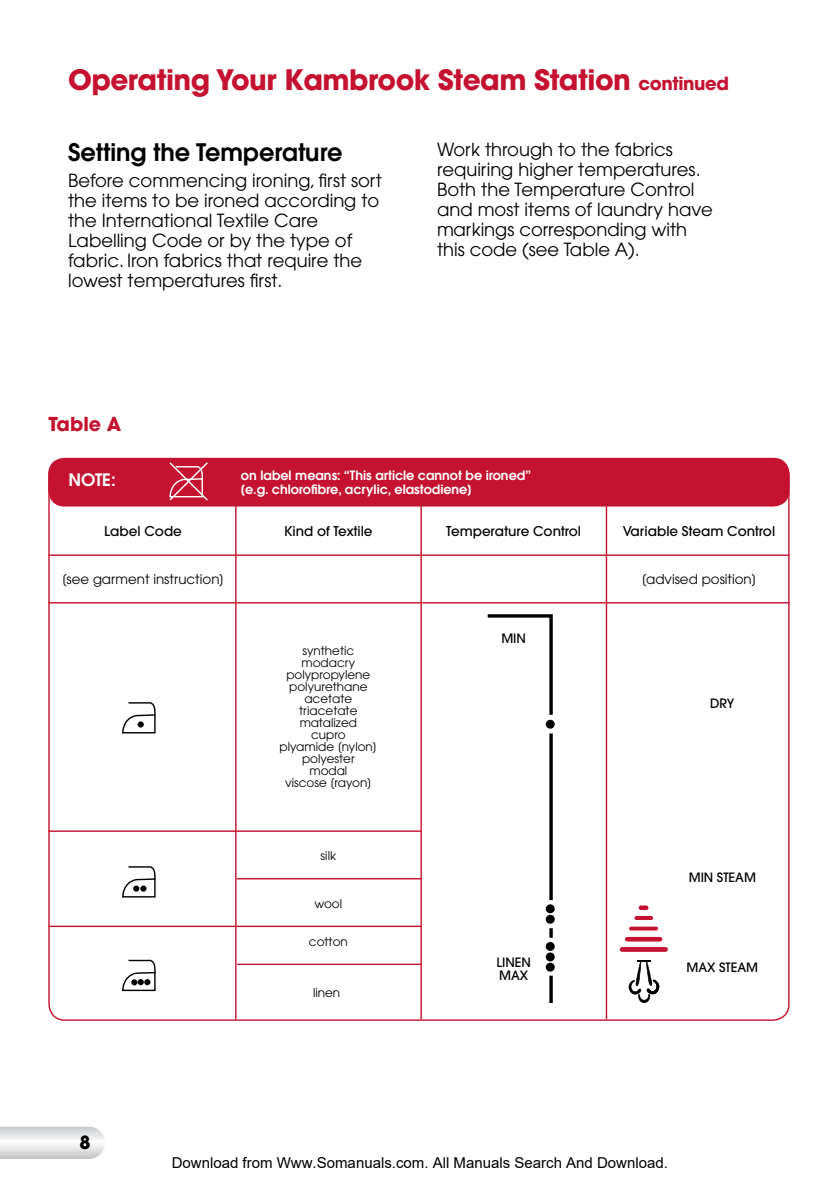
<style>
.page{position:relative;width:840px;height:1191px;background:#fff}
.page>*{position:absolute;margin:0;border:0;box-sizing:border-box;transform-origin:0 0}
.t1{font:700 28px "Avant Garde";letter-spacing:-.02em;color:#c41230}
.t2{font:600 24px "Avant Garde";color:#000}
.t3{font:700 19px "Avant Garde";color:#c41230}
.t4{font:18px/20px "Avant Garde";color:#000}
.t5{font:700 18px "Avant Garde";color:#000}
.t6{font:600 17px "Avant Garde";color:#fff}
.t7{font:15px "Arial";color:#000}
.t8{font:500 13.4px "Avant Garde";color:#000}
.t9{font:13.4px "Avant Garde";color:#000}
.t10{font:600 12.8px/14.2px "Avant Garde";color:#fff}
.t11{font:500 12.8px "Avant Garde";color:#000}
.t12{font:12px/12px "Avant Garde";color:#000;text-align:center}
.s1{font-size:18px}
</style>
<div class="page">
<svg style="left:0;top:1126px;width:104px;height:32px"></svg>
<hr style="left:237px;top:963px;width:184px;height:2px;background:#c41230">
<div style="left:48px;top:458px;width:741px;height:48px;background:#c41230;border-radius:16px"></div>
<hr style="left:235px;top:504px;width:1px;height:515px;background:#c41230">
<hr style="left:420px;top:504px;width:1px;height:515px;background:#c41230">
<hr style="left:605px;top:504px;width:2px;height:515px;background:#c41230">
<svg style="left:169px;top:462px;width:39px;height:39px"></svg>
<hr style="left:48px;top:554px;width:741px;height:2px;background:#c41230">
<hr style="left:48px;top:602px;width:741px;height:1px;background:#c41230">
<hr style="left:48px;top:830px;width:373px;height:2px;background:#c41230">
<hr style="left:237px;top:878px;width:184px;height:1px;background:#c41230">
<hr style="left:48px;top:925px;width:373px;height:2px;background:#c41230">
<svg style="left:122px;top:702px;width:34px;height:32px"></svg>
<svg style="left:122px;top:866px;width:34px;height:32px"></svg>
<svg style="left:122px;top:959px;width:34px;height:32px"></svg>
<svg style="left:487px;top:614px;width:67px;height:389px"></svg>
<div style="left:545px;top:719px;width:9px;height:9px;background:#000;border-radius:50%"></div>
<div style="left:545px;top:904px;width:9px;height:9px;background:#000;border-radius:50%"></div>
<div style="left:545px;top:942px;width:9px;height:9px;background:#000;border-radius:50%"></div>
<svg style="left:545px;top:914px;width:9px;height:9px"></svg>
<div style="left:545px;top:952px;width:9px;height:9px;background:#000;border-radius:50%"></div>
<svg style="left:545px;top:962px;width:9px;height:9px"></svg>
<svg style="left:619px;top:947px;width:48px;height:4px"></svg>
<hr style="left:624px;top:937px;width:38px;height:4px;background:#c41230;border-radius:2px">
<svg style="left:628px;top:926px;width:29px;height:4px"></svg>
<hr style="left:634px;top:916px;width:18px;height:4px;background:#c41230;border-radius:2px">
<div style="left:638px;top:905px;width:10px;height:5px;background:#c41230;border-radius:2px"></div>
<svg style="left:628px;top:960px;width:31px;height:43px"></svg>
<h1 class="t1" style="left:68px;top:62px;width:662px">Operating Your Kambrook Steam Station <span class="s1">continued</span></h1>
<h2 class="t2" style="left:68px;top:136px;width:276px">Setting the Temperature</h2>
<p class="t4" style="left:68px;top:170px;width:315px">Before commencing ironing, first sort the items to be ironed according to the International Textile Care Labelling Code or by the type of fabric. Iron fabrics that require the lowest temperatures first.</p>
<p class="t3" style="left:48px;top:412px;width:74px">Table A</p>
<p class="t4" style="left:437px;top:139px;width:277px">Work through to the fabrics requiring higher temperatures.<br>Both the Temperature Control and most items of laundry have markings corresponding with this code (see Table A).</p>
<p class="t6" style="left:68px;top:468px;width:49px">NOTE:</p>
<p class="t8" style="left:104px;top:523px;width:79px">Label Code</p>
<p class="t9" style="left:62px;top:571px;width:164px">[see garment instruction]</p>
<p class="t10" style="left:241px;top:467px;width:292px">on label means: “This article cannot be ironed” [e.g. chlorofibre, acrylic, elastodiene]</p>
<p class="t8" style="left:284px;top:523px;width:90px">Kind of Textile</p>
<p class="t8" style="left:446px;top:523px;width:136px">Temperature Control</p>
<p class="t12" style="left:279px;top:645px;width:99px">synthetic modacry polypropylene polyurethane acetate triacetate matalized<br>cupro<br>plyamide [nylon] polyester<br>modal<br>viscose [rayon]</p>
<p class="t11" style="left:501px;top:630px;width:26px">MIN</p>
<p class="t8" style="left:622px;top:523px;width:154px">Variable Steam Control</p>
<p class="t9" style="left:641px;top:571px;width:117px">[advised position]</p>
<p class="t11" style="left:709px;top:695px;width:26px">DRY</p>
<p class="t12" style="left:320px;top:850px;width:17px">silk</p>
<p class="t12" style="left:314px;top:897px;width:29px">wool</p>
<p class="t12" style="left:309px;top:935px;width:40px">cotton</p>
<p class="t12" style="left:313px;top:986px;width:29px">linen</p>
<p class="t11" style="left:688px;top:869px;width:69px">MIN STEAM</p>
<p class="t11" style="left:496px;top:955px;width:36px">LINEN</p>
<p class="t11" style="left:686px;top:959px;width:73px">MAX STEAM</p>
<p class="t11" style="left:499px;top:967px;width:30px">MAX</p>
<p class="t5" style="left:79px;top:1131px;width:13px">8</p>
<p class="t7" style="left:172px;top:1154px;width:497px">Download from Www.Somanuals.com. All Manuals Search And Download.</p>
</div>
